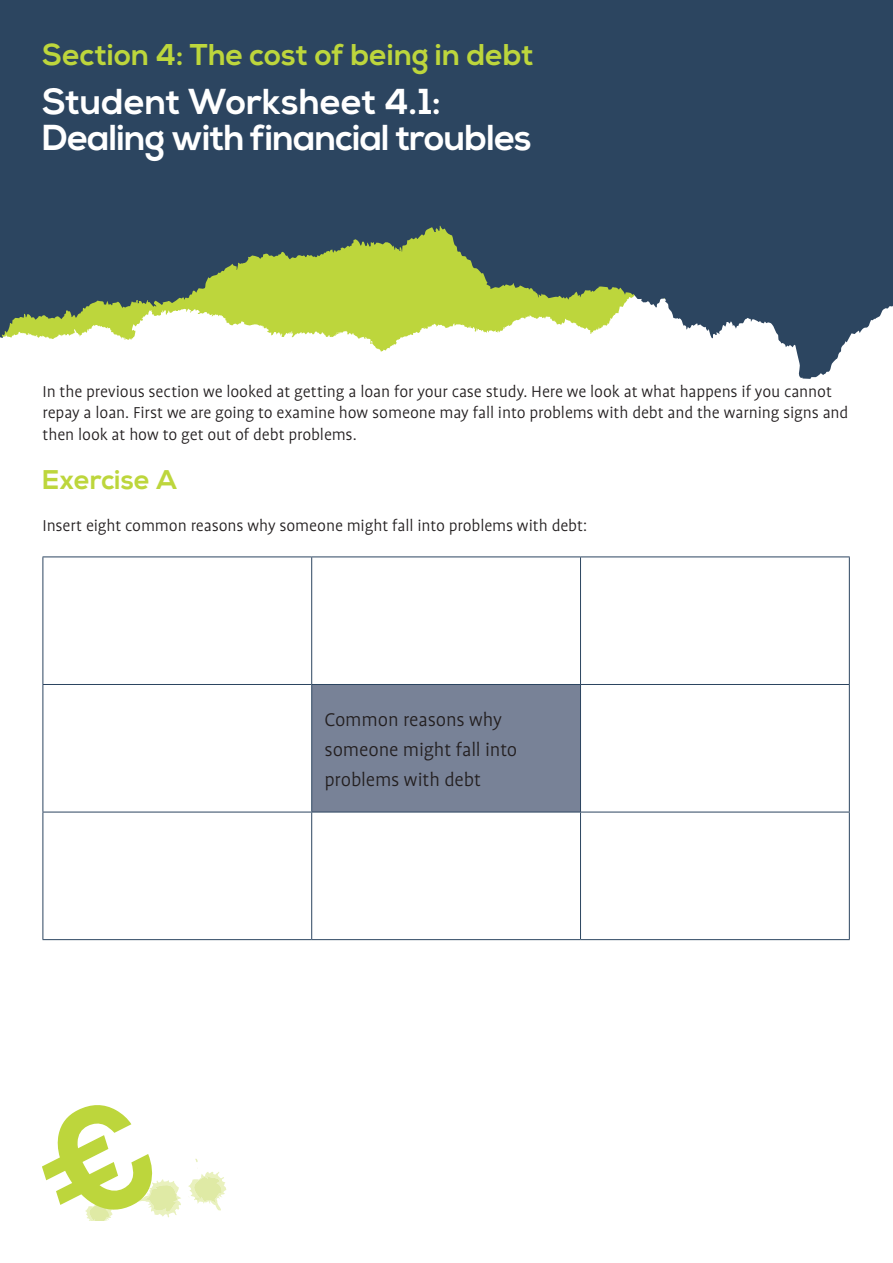
<style>
.page{position:relative;width:893px;height:1263px;background:#fff}
.page>*{position:absolute;margin:0;border:0;box-sizing:border-box;transform-origin:0 0}
.t1{font:700 36px/36px "Nexa";letter-spacing:-.015em;color:#fff}
.t2{font:700 30px "Nexa";letter-spacing:.005em;color:#bdd63c}
.t3{font:700 27px "Nexa";color:#bdd63c}
.t4{font:300 21px/30px "Profile";letter-spacing:-.01em;color:#231f20}
.t5{font:300 18px/21.6px "Profile";letter-spacing:-.01em;color:#231f20}
</style>
<div class="page">
<svg style="left:0;top:0;width:893px;height:379px;background:#556a71"></svg>
<div style="left:312px;top:684px;width:268px;height:128px;background:#788297"></div>
<hr style="left:43px;top:557px;width:1px;height:127px;background:#2c4560">
<hr style="left:43px;top:556px;width:269px;height:1px;background:#2c4560">
<hr style="left:311px;top:557px;width:1px;height:127px;background:#2c4560">
<hr style="left:312px;top:556px;width:268px;height:1px;background:#2c4560">
<hr style="left:580px;top:557px;width:1px;height:127px;background:#2c4560">
<hr style="left:580px;top:556px;width:270px;height:1px;background:#2c4560">
<hr style="left:849px;top:557px;width:1px;height:127px;background:#2c4560">
<hr style="left:43px;top:685px;width:1px;height:127px;background:#2c4560">
<hr style="left:43px;top:684px;width:269px;height:1px;background:#2c4560">
<hr style="left:311px;top:685px;width:1px;height:127px;background:#2c4560">
<hr style="left:312px;top:684px;width:268px;height:1px;background:#2c4560">
<hr style="left:580px;top:685px;width:1px;height:127px;background:#2c4560">
<hr style="left:580px;top:684px;width:270px;height:1px;background:#2c4560">
<hr style="left:849px;top:685px;width:1px;height:127px;background:#2c4560">
<hr style="left:43px;top:812px;width:1px;height:127px;background:#2c4560">
<hr style="left:43px;top:812px;width:269px;height:1px;background:#2c4560">
<hr style="left:43px;top:939px;width:269px;height:1px;background:#2c4560">
<hr style="left:311px;top:812px;width:1px;height:127px;background:#2c4560">
<hr style="left:312px;top:812px;width:268px;height:1px;background:#2c4560">
<hr style="left:312px;top:939px;width:268px;height:1px;background:#2c4560">
<hr style="left:580px;top:812px;width:1px;height:127px;background:#2c4560">
<hr style="left:580px;top:812px;width:270px;height:1px;background:#2c4560">
<hr style="left:849px;top:812px;width:1px;height:127px;background:#2c4560">
<hr style="left:580px;top:939px;width:270px;height:1px;background:#2c4560">
<svg style="left:188px;top:1159px;width:38px;height:51px"></svg>
<svg style="left:43px;top:1105px;width:138px;height:115px"></svg>
<h2 class="t2" style="left:43px;top:37px;width:493px">Section 4: The cost of being in debt</h2>
<h1 class="t1" style="left:43px;top:85px;width:491px">Student Worksheet 4.1:<br>Dealing with financial troubles</h1>
<p class="t5" style="left:43px;top:381px;width:807px">In the previous section we looked at getting a loan for your case study. Here we look at what happens if you cannot repay a loan. First we are going to examine how someone may fall into problems with debt and the warning signs and then look at how to get out of debt problems.</p>
<h3 class="t3" style="left:43px;top:464px;width:136px">Exercise A</h3>
<p class="t5" style="left:43px;top:515px;width:546px">Insert eight common reasons why someone might fall into problems with debt:</p>
<p class="t4" style="left:324px;top:705px;width:194px">Common reasons why someone might fall into problems with debt</p>
</div>
